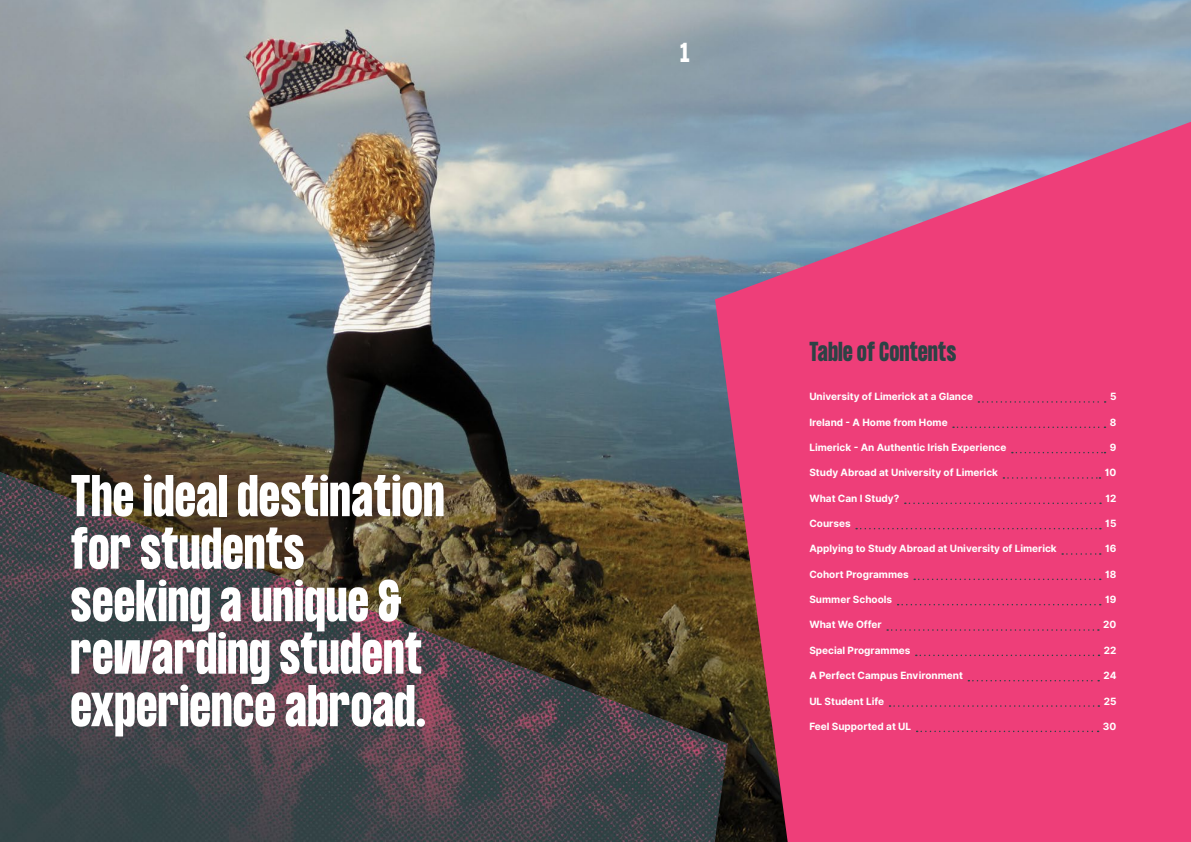
<style>
.page{position:relative;width:1191px;height:842px;background:#fff}
.page>*{position:absolute;margin:0;border:0;box-sizing:border-box;transform-origin:0 0}
.t1{font:700 51.5px/52.5px "Formula Condensed";letter-spacing:.025em;color:#fff}
.t2{font:700 24px "Formula Condensed";letter-spacing:.025em;color:#2d4245}
.t3{font:700 24px "Formula Condensed";color:#fff}
.t4{font:700 10px "Inter";color:#fff}
</style>
<div class="page">
<img style="left:0;top:0;width:1191px;height:472px">
<svg style="left:715px;top:122px;width:476px;height:720px;background:#d94b7d"></svg>
<svg style="left:978px;top:401px;width:127px;height:2px"></svg>
<svg style="left:953px;top:426px;width:152px;height:2px"></svg>
<svg style="left:1012px;top:452px;width:93px;height:1px"></svg>
<svg style="left:1003px;top:477px;width:97px;height:2px"></svg>
<svg style="left:905px;top:502px;width:196px;height:2px"></svg>
<svg style="left:856px;top:528px;width:244px;height:1px"></svg>
<svg style="left:1062px;top:553px;width:38px;height:2px"></svg>
<svg style="left:914px;top:579px;width:186px;height:1px"></svg>
<svg style="left:897px;top:604px;width:203px;height:1px"></svg>
<svg style="left:887px;top:629px;width:211px;height:2px"></svg>
<svg style="left:915px;top:655px;width:184px;height:1px"></svg>
<svg style="left:968px;top:680px;width:131px;height:1px"></svg>
<svg style="left:889px;top:705px;width:210px;height:2px"></svg>
<svg style="left:916px;top:731px;width:182px;height:1px"></svg>
<img style="left:0;top:472px;width:728px;height:370px">
<h1 class="t1" style="left:71px;top:472px;width:375px">The ideal destination for students seeking a unique &amp; rewarding student experience abroad.</h1>
<h2 class="t3" style="left:680px;top:38px;width:11px">1</h2>
<h2 class="t2" style="left:809px;top:337px;width:148px">Table of Contents</h2>
<p class="t4" style="left:809px;top:389px;width:165px">University of Limerick at a Glance</p>
<p class="t4" style="left:1110px;top:389px;width:8px">5</p>
<p class="t4" style="left:809px;top:415px;width:140px">Ireland - A Home from Home</p>
<p class="t4" style="left:1109px;top:415px;width:8px">8</p>
<p class="t4" style="left:809px;top:440px;width:199px">Limerick - An Authentic Irish Experience</p>
<p class="t4" style="left:1109px;top:440px;width:8px">9</p>
<p class="t4" style="left:809px;top:465px;width:190px">Study Abroad at University of Limerick</p>
<p class="t4" style="left:1104px;top:465px;width:13px">10</p>
<p class="t4" style="left:809px;top:491px;width:92px">What Can I Study?</p>
<p class="t4" style="left:1105px;top:491px;width:13px">12</p>
<p class="t4" style="left:809px;top:516px;width:43px">Courses</p>
<p class="t4" style="left:1105px;top:516px;width:13px">15</p>
<p class="t4" style="left:809px;top:541px;width:249px">Applying to Study Abroad at University of Limerick</p>
<p class="t4" style="left:1105px;top:541px;width:13px">16</p>
<p class="t4" style="left:809px;top:567px;width:101px">Cohort Programmes</p>
<p class="t4" style="left:1105px;top:567px;width:13px">18</p>
<p class="t4" style="left:809px;top:592px;width:84px">Summer Schools</p>
<p class="t4" style="left:1105px;top:592px;width:13px">19</p>
<p class="t4" style="left:809px;top:617px;width:74px">What We Offer</p>
<p class="t4" style="left:1103px;top:617px;width:15px">20</p>
<p class="t4" style="left:809px;top:643px;width:103px">Special Programmes</p>
<p class="t4" style="left:1103px;top:643px;width:14px">22</p>
<p class="t4" style="left:809px;top:668px;width:155px">A Perfect Campus Environment</p>
<p class="t4" style="left:1103px;top:668px;width:14px">24</p>
<p class="t4" style="left:809px;top:693px;width:76px">UL Student Life</p>
<p class="t4" style="left:1103px;top:693px;width:14px">25</p>
<p class="t4" style="left:809px;top:719px;width:103px">Feel Supported at UL</p>
<p class="t4" style="left:1103px;top:719px;width:15px">30</p>
</div>
